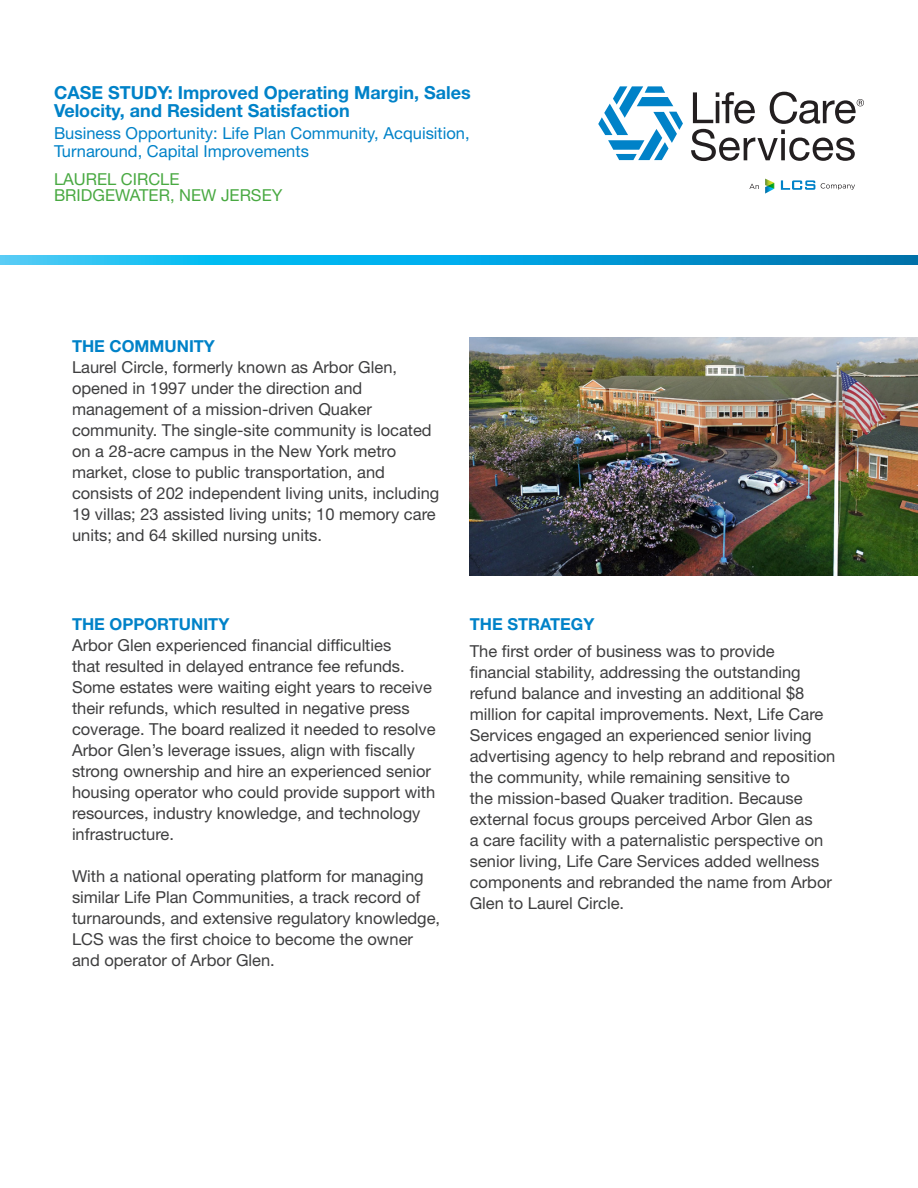
<style>
.page{position:relative;width:918px;height:1188px;background:#fff}
.page>*{position:absolute;margin:0;border:0;box-sizing:border-box;transform-origin:0 0}
.t1{font:700 18px/18px "Helvetica Neue LT Std";color:#0082c8}
.t2{font:16.5px/21px "Helvetica Neue LT Std";color:#3e3e3f}
.t3{font:16.5px/18px "Helvetica Neue LT Std";color:#0082c8}
.t4{font:700 16.5px "Helvetica Neue LT Std";color:#0082c8}
.t5{font:16.5px/16.5px "Helvetica Neue LT Std";color:#49a942}
</style>
<div class="page">
<img style="left:470px;top:337px;width:448px;height:239px">
<svg style="left:0;top:256px;width:918px;height:9px;background:#0aa4dd"></svg>
<svg style="left:598px;top:86px;width:85px;height:74px"></svg>
<svg style="left:749px;top:184px;width:10px;height:5px"></svg>
<svg style="left:765px;top:179px;width:9px;height:15px"></svg>
<svg style="left:781px;top:180px;width:34px;height:10px"></svg>
<svg style="left:821px;top:183px;width:34px;height:7px"></svg>
<svg style="left:691px;top:92px;width:173px;height:69px"></svg>
<p class="t1" style="left:54px;top:83px;width:418px">CASE STUDY: Improved Operating Margin, Sales<br>Velocity, and Resident Satisfaction</p>
<p class="t3" style="left:54px;top:124px;width:417px">Business Opportunity: Life Plan Community, Acquisition,<br>Turnaround, Capital Improvements</p>
<p class="t5" style="left:54px;top:170px;width:230px">LAUREL CIRCLE<br>BRIDGEWATER, NEW JERSEY</p>
<p class="t4" style="left:72px;top:336px;width:144px">THE COMMUNITY</p>
<p class="t2" style="left:72px;top:356px;width:369px">Laurel Circle, formerly known as Arbor Glen, opened in 1997 under the direction and management of a mission-driven Quaker community. The single-site community is located on a 28-acre campus in the New York metro market, close to public transportation, and consists of 202 independent living units, including 19 villas; 23 assisted living units; 10 memory care units; and 64 skilled nursing units.</p>
<p class="t4" style="left:72px;top:613px;width:159px">THE OPPORTUNITY</p>
<p class="t2" style="left:72px;top:634px;width:365px">Arbor Glen experienced financial difficulties<br>that resulted in delayed entrance fee refunds.<br>Some estates were waiting eight years to receive their refunds, which resulted in negative press coverage. The board realized it needed to resolve Arbor Glen’s leverage issues, align with fiscally strong ownership and hire an experienced senior housing operator who could provide support with resources, industry knowledge, and technology infrastructure.</p>
<p class="t2" style="left:72px;top:865px;width:370px">With a national operating platform for managing similar Life Plan Communities, a track record of turnarounds, and extensive regulatory knowledge, LCS was the first choice to become the owner and operator of Arbor Glen.</p>
<p class="t4" style="left:470px;top:613px;width:126px">THE STRATEGY</p>
<p class="t2" style="left:470px;top:640px;width:367px">The first order of business was to provide financial stability, addressing the outstanding refund balance and investing an additional $8 million for capital improvements. Next, Life Care Services engaged an experienced senior living advertising agency to help rebrand and reposition the community, while remaining sensitive to<br>the mission-based Quaker tradition. Because external focus groups perceived Arbor Glen as<br>a care facility with a paternalistic perspective on senior living, Life Care Services added wellness components and rebranded the name from Arbor Glen to Laurel Circle.</p>
</div>
